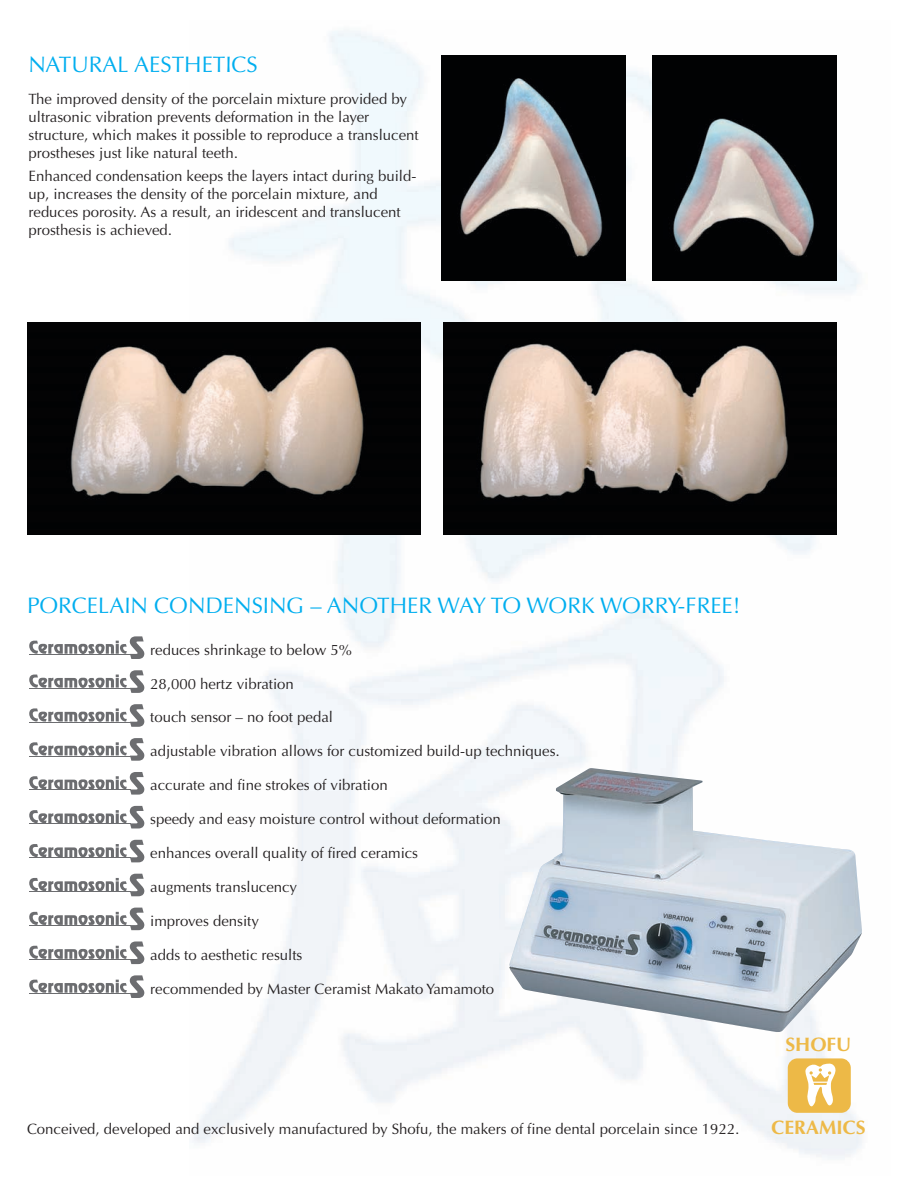
<style>
.page{position:relative;width:918px;height:1188px;background:#fff}
.page>*{position:absolute;margin:0;border:0;box-sizing:border-box;transform-origin:0 0}
.t1{font:22.5px "Optima";color:#00aeef}
.t2{font:700 19.5px "Optima";color:#edb947}
.t3{font:15px/18px "Optima";color:#231f20}
</style>
<div class="page">
<img style="left:189px;top:30px;width:673px;height:1129px">
<div style="left:788px;top:1058px;width:63px;height:55px;background:#edb947;border-radius:10px"></div>
<svg style="left:805px;top:1063px;width:31px;height:44px"></svg>
<img style="left:441px;top:56px;width:184px;height:224px">
<img style="left:653px;top:56px;width:184px;height:224px">
<img style="left:27px;top:322px;width:394px;height:212px">
<img style="left:443px;top:322px;width:394px;height:212px">
<svg style="left:29px;top:975px;width:115px;height:23px"></svg>
<svg style="left:29px;top:941px;width:115px;height:23px"></svg>
<svg style="left:29px;top:908px;width:115px;height:22px"></svg>
<svg style="left:29px;top:874px;width:115px;height:22px"></svg>
<svg style="left:29px;top:840px;width:115px;height:22px"></svg>
<svg style="left:29px;top:806px;width:115px;height:22px"></svg>
<svg style="left:29px;top:772px;width:115px;height:23px"></svg>
<svg style="left:29px;top:738px;width:115px;height:23px"></svg>
<svg style="left:29px;top:704px;width:115px;height:23px"></svg>
<svg style="left:29px;top:670px;width:115px;height:23px"></svg>
<svg style="left:29px;top:636px;width:115px;height:23px"></svg>
<img style="left:509px;top:768px;width:353px;height:264px">
<h1 class="t1" style="left:29px;top:55px;width:231px">NATURAL AESTHETICS</h1>
<p class="t3" style="left:29px;top:91px;width:392px">The improved density of the porcelain mixture provided by ultrasonic vibration prevents deformation in the layer structure, which makes it possible to reproduce a translucent prostheses just like natural teeth.</p>
<p class="t3" style="left:29px;top:168px;width:389px">Enhanced condensation keeps the layers intact during build&shy;up, increases the density of the porcelain mixture, and reduces porosity. As a result, an iridescent and translucent prosthesis is achieved.</p>
<h1 class="t1" style="left:27px;top:596px;width:715px">PORCELAIN CONDENSING – ANOTHER WAY TO WORK WORRY-FREE!</h1>
<p class="t3" style="left:150px;top:642px;width:203px">reduces shrinkage to below 5%</p>
<p class="t3" style="left:150px;top:676px;width:145px">28,000 hertz vibration</p>
<p class="t3" style="left:150px;top:710px;width:184px">touch sensor – no foot pedal</p>
<p class="t3" style="left:150px;top:744px;width:411px">adjustable vibration allows for customized build-up techniques.</p>
<p class="t3" style="left:150px;top:778px;width:239px">accurate and fine strokes of vibration</p>
<p class="t3" style="left:150px;top:812px;width:352px">speedy and easy moisture control without deformation</p>
<p class="t3" style="left:150px;top:845px;width:269px">enhances overall quality of fired ceramics</p>
<p class="t3" style="left:150px;top:879px;width:148px">augments translucency</p>
<p class="t3" style="left:150px;top:913px;width:110px">improves density</p>
<p class="t3" style="left:150px;top:947px;width:154px">adds to aesthetic results</p>
<p class="t3" style="left:150px;top:981px;width:345px">recommended by Master Ceramist Makato Yamamoto</p>
<p class="t3" style="left:27px;top:1121px;width:714px">Conceived, developed and exclusively manufactured by Shofu, the makers of fine dental porcelain since 1922.</p>
<h2 class="t2" style="left:785px;top:1036px;width:68px">SHOFU</h2>
<h2 class="t2" style="left:771px;top:1119px;width:96px">CERAMICS</h2>
</div>
